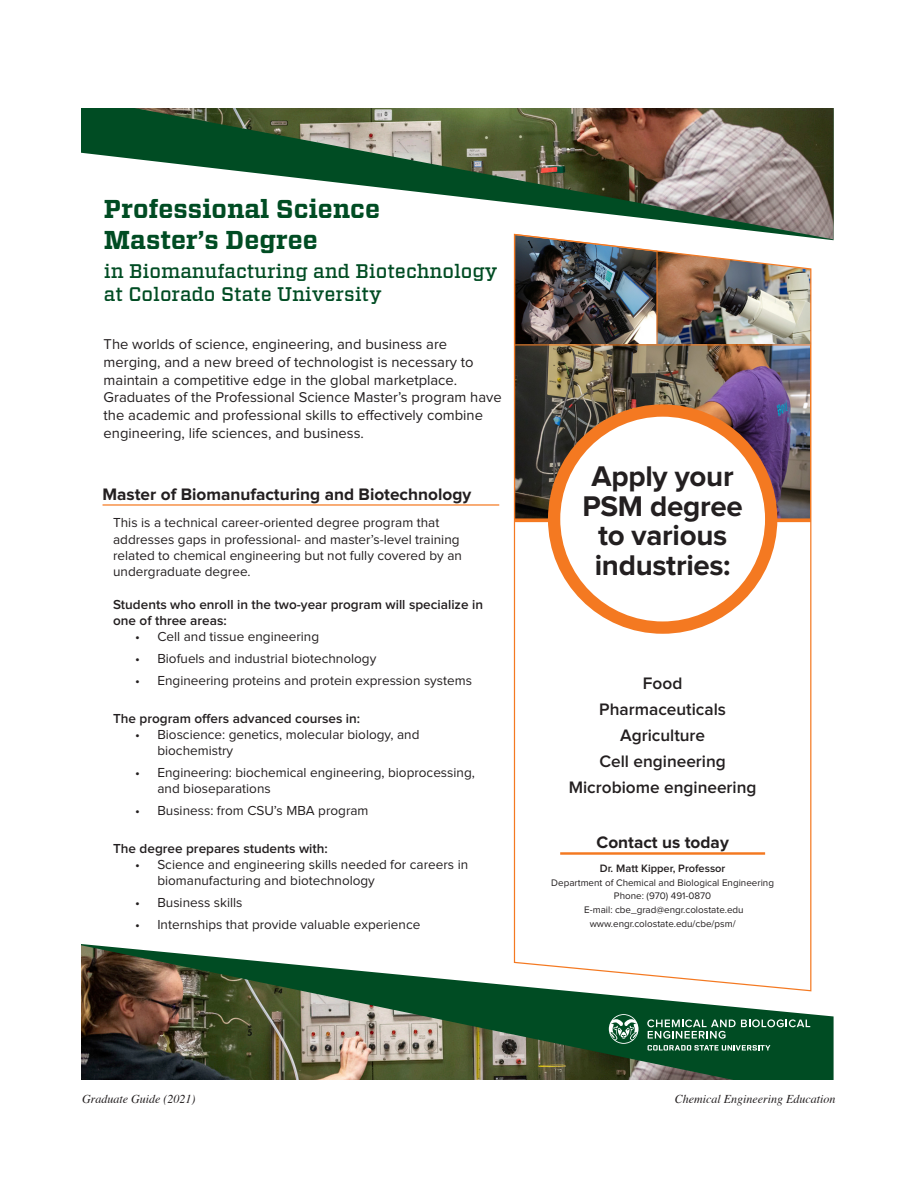
<style>
.page{position:relative;width:918px;height:1188px;background:#fff}
.page>*{position:absolute;margin:0;border:0;box-sizing:border-box;transform-origin:0 0}
.t1{font:700 29.55px/29.5px "Proxima Nova";letter-spacing:-.01em;color:#231f20;text-align:center}
.t2{font:700 25.8px/31px "Vitesse";color:#004c23}
.t3{font:500 19.65px/23.5px "Vitesse";color:#004c23}
.t4{font:600 17.25px/25.8px "Proxima Nova";color:#231f20;text-align:center}
.t5{font:700 17.25px "Proxima Nova";color:#231f20}
.t6{font:14.7px/17.7px "Proxima Nova";color:#231f20}
.t7{font:13.5px/16.2px "Proxima Nova";color:#231f20}
.t8{font:600 13.5px/16.2px "Proxima Nova";color:#231f20}
.t9{font:italic 12px "Times";color:#231f20}
.t10{font:600 11.1px "Proxima Nova";color:#231f20}
.t11{font:9.9px/13.5px "Proxima Nova";color:#231f20;text-align:center}
</style>
<div class="page">
<svg style="left:81px;top:944px;width:753px;height:136px;fill:#004c23"></svg>
<svg style="left:81px;top:108px;width:753px;height:132px"></svg>
<img style="left:134px;top:108px;width:700px;height:131px">
<img style="left:81px;top:945px;width:653px;height:135px">
<hr style="left:103px;top:504px;width:396px;height:2px;background:#f47921">
<img style="left:513px;top:233px;width:299px;height:759px">
<svg style="left:648px;top:1045px;width:122px;height:5px"></svg>
<svg style="left:609px;top:1014px;width:30px;height:30px"></svg>
<svg style="left:647px;top:1019px;width:163px;height:20px;background:#3a7455"></svg>
<div style="left:554px;top:411px;width:217px;height:217px;background:#fff;border-radius:50%"></div>
<div style="left:548px;top:404px;width:229px;height:230px;border:12px solid #f47921;border-radius:50%"></div>
<h2 class="t2" style="left:104px;top:194px;width:278px">Professional Science<br>Master’s Degree</h2>
<h3 class="t3" style="left:104px;top:259px;width:395px">in Biomanufacturing and Biotechnology at Colorado State University</h3>
<p class="t6" style="left:104px;top:336px;width:400px">The worlds of science, engineering, and business are merging, and a new breed of technologist is necessary to maintain a competitive edge in the global marketplace.<br>Graduates of the Professional Science Master’s program have the academic and professional skills to effectively combine engineering, life sciences, and business.</p>
<p class="t5" style="left:103px;top:484px;width:370px">Master of Biomanufacturing and Biotechnology</p>
<p class="t7" style="left:113px;top:515px;width:350px">This is a technical career-oriented degree program that addresses gaps in professional- and master’s-level training related to chemical engineering but not fully covered by an undergraduate degree.</p>
<p class="t8" style="left:113px;top:596px;width:371px">Students who enroll in the two-year program will specialize in one of three areas:</p>
<p class="t7" style="left:135px;top:629px;width:185px">• Cell and tissue engineering</p>
<p class="t7" style="left:135px;top:651px;width:243px">• Biofuels and industrial biotechnology</p>
<p class="t7" style="left:135px;top:672px;width:338px">• Engineering proteins and protein expression systems</p>
<p class="t8" style="left:113px;top:710px;width:248px">The program offers advanced courses in:</p>
<p class="t7" style="left:157px;top:727px;width:264px;text-indent:-22px">• Bioscience: genetics, molecular biology, and biochemistry</p>
<p class="t7" style="left:157px;top:765px;width:319px;text-indent:-22px">• Engineering: biochemical engineering, bioprocessing, and bioseparations</p>
<p class="t7" style="left:135px;top:803px;width:235px">• Business: from CSU’s MBA program</p>
<p class="t8" style="left:113px;top:841px;width:216px">The degree prepares students with:</p>
<p class="t7" style="left:157px;top:857px;width:312px;text-indent:-22px">• Science and engineering skills needed for careers in biomanufacturing and biotechnology</p>
<p class="t7" style="left:135px;top:895px;width:109px">• Business skills</p>
<p class="t7" style="left:135px;top:917px;width:287px">• Internships that provide valuable experience</p>
<h1 class="t1" style="left:582px;top:463px;width:162px">Apply your<br>PSM degree to various industries:</h1>
<p class="t4" style="left:569px;top:671px;width:189px">Food<br>Pharmaceuticals<br>Agriculture<br>Cell engineering<br>Microbiome engineering</p>
<p class="t5" style="left:597px;top:833px;width:134px">Contact us today</p>
<p class="t10" style="left:600px;top:862px;width:127px">Dr. Matt Kipper, Professor</p>
<p class="t11" style="left:551px;top:876px;width:224px">Department of Chemical and Biological Engineering Phone: (970) 491-0870<br>E-mail: cbe_grad@engr.colostate.edu www.engr.colostate.edu/cbe/psm/</p>
<p class="t9" style="left:82px;top:1088px;width:115px">Graduate Guide (2021)</p>
<p class="t9" style="left:675px;top:1088px;width:162px">Chemical Engineering Education</p>
</div>
